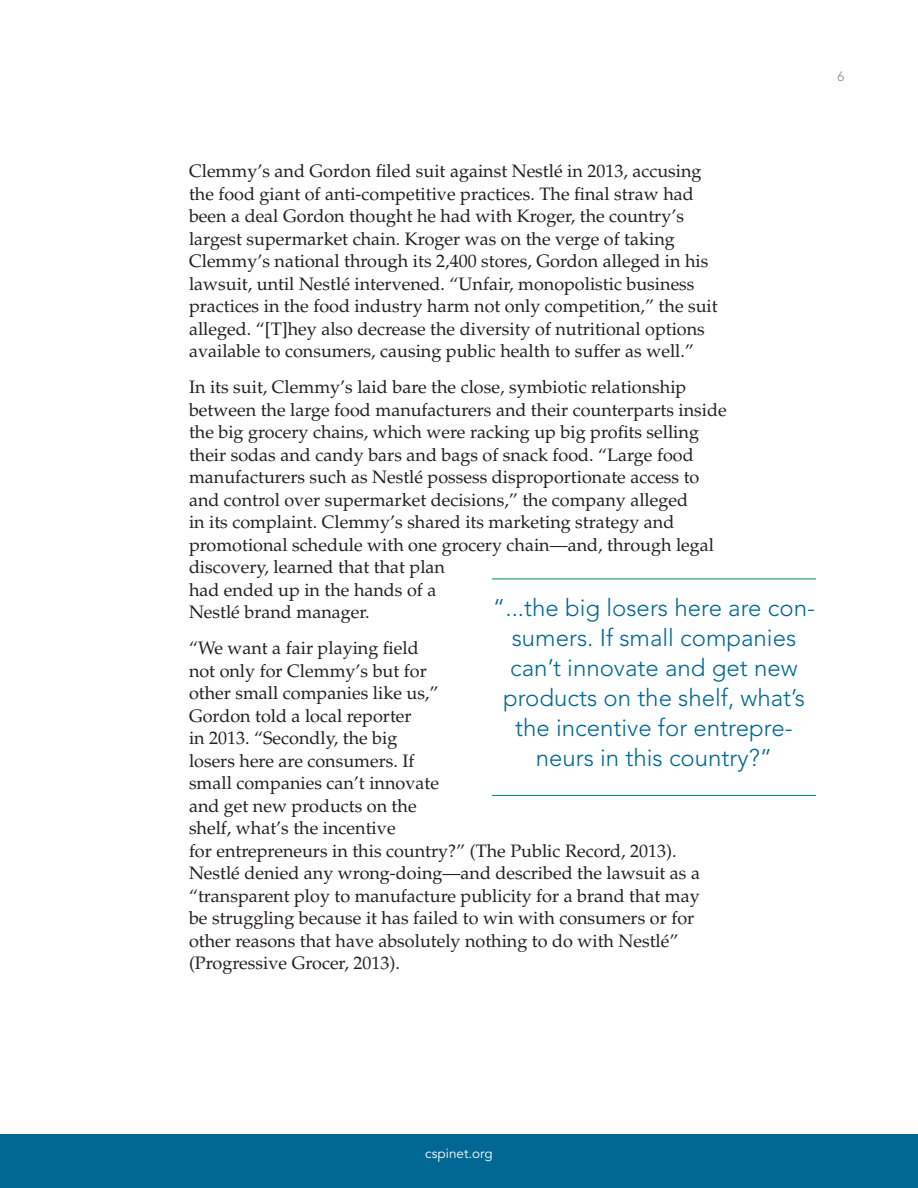
<style>
.page{position:relative;width:918px;height:1188px;background:#fff}
.page>*{position:absolute;margin:0;border:0;box-sizing:border-box;transform-origin:0 0}
.Pull_Quotes{font:300 24px/30px "Avenir LT Std";color:#006893;text-align:center}
.Main_Text{font:18px/22.5px "Palatino LT Std";color:#231f20}
.t1{font:13.5px "Avenir LT Std";color:#fff}
.t2{font:13.5px "Avenir LT Std";color:#939598}
</style>
<div class="page">
<div style="left:0;top:1134px;width:918px;height:54px;background:#006893"></div>
<hr style="left:492px;top:579px;width:324px;height:1px;background:#008e57">
<hr style="left:492px;top:795px;width:324px;height:1px;background:#008e57">
<p class="t2" style="left:837px;top:69px;width:9px">6</p>
<p class="Main_Text" style="left:189px;top:160px;width:530px">Clemmy’s and Gordon filed suit against Nestlé in 2013, accusing the food giant of anti-competitive practices. The final straw had been a deal Gordon thought he had with Kroger, the country’s largest supermarket chain. Kroger was on the verge of taking Clemmy’s national through its 2,400 stores, Gordon alleged in his lawsuit, until Nestlé intervened. “Unfair, monopolistic business practices in the food industry harm not only competition,” the suit alleged. “[T]hey also decrease the diversity of nutritional options available to consumers, causing public health to suffer as well.”</p>
<p class="Main_Text" style="left:189px;top:376px;width:539px">In its suit, Clemmy’s laid bare the close, symbiotic relationship between the large food manufacturers and their counterparts inside the big grocery chains, which were racking up big profits selling their sodas and candy bars and bags of snack food. “Large food manufacturers such as Nestlé possess disproportionate access to and control over supermarket decisions,” the company alleged<br>in its complaint. Clemmy’s shared its marketing strategy and promotional schedule with one grocery chain—and, through legal discovery, learned that that plan<br>had ended up in the hands of a<br>Nestlé brand manager.</p>
<p class="Main_Text" style="left:189px;top:637px;width:513px">“We want a fair playing field<br>not only for Clemmy’s but for<br>other small companies like us,”<br>Gordon told a local reporter<br>in 2013. “Secondly, the big<br>losers here are consumers. If<br>small companies can’t innovate<br>and get new products on the<br>shelf, what’s the incentive<br>for entrepreneurs in this country?” (The Public Record, 2013).<br>Nestlé denied any wrong-doing—and described the lawsuit as a “transparent ploy to manufacture publicity for a brand that may be struggling because it has failed to win with consumers or for other reasons that have absolutely nothing to do with Nestlé” (Progressive Grocer, 2013).</p>
<p class="Pull_Quotes" style="left:493px;top:593px;width:324px">“...the big losers here are con&shy;sumers. If small companies can’t innovate and get new products on the shelf, what’s the incentive for entrepre&shy;neurs in this country?”</p>
<p class="t1" style="left:425px;top:1145px;width:69px">cspinet.org</p>
</div>
